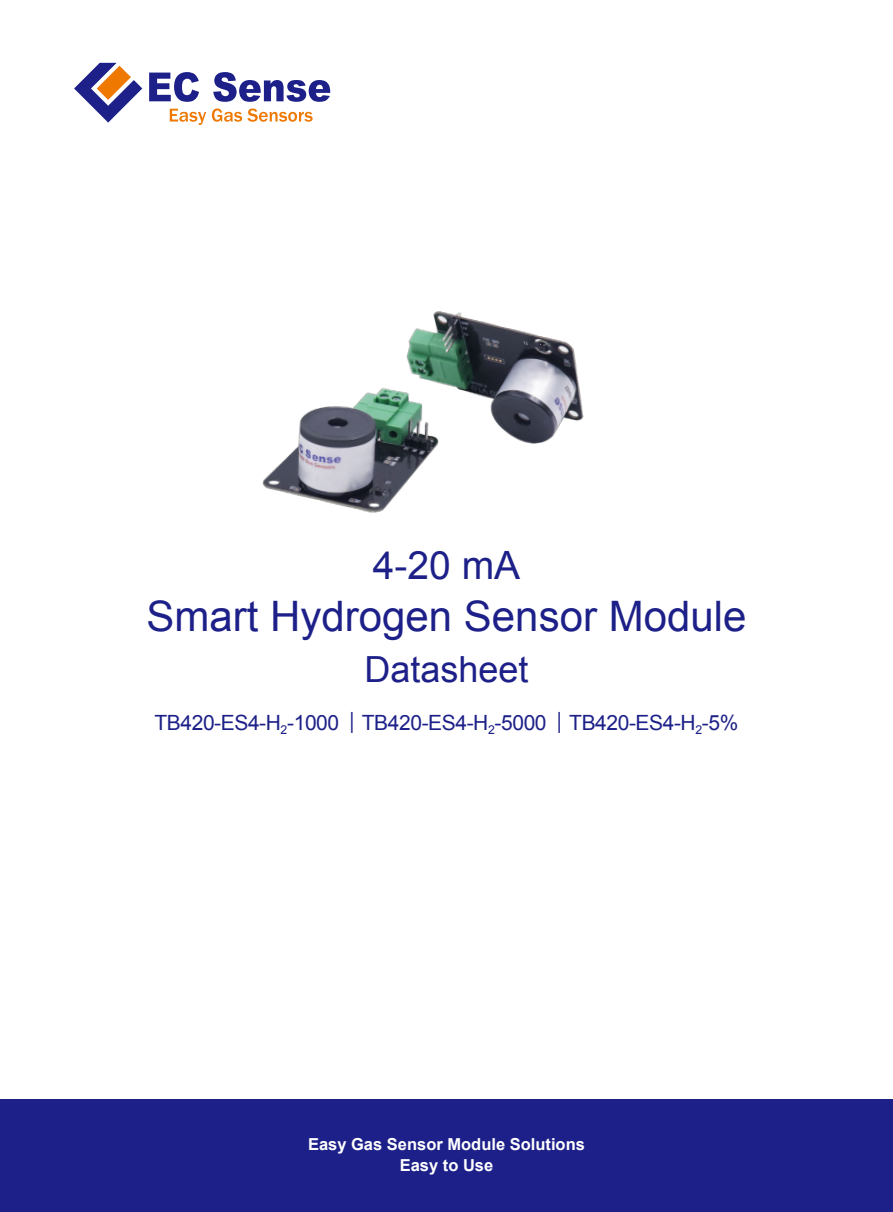
<style>
.page{position:relative;width:893px;height:1212px;background:#fff}
.page>*{position:absolute;margin:0;border:0;box-sizing:border-box;transform-origin:0 0}
.t1{font:42px "Arial";color:#1d2088}
.t2{font:39px "Arial";color:#1d2088}
.t3{font:36px "Arial";color:#1d2088}
.t4{font:21px "Arial";letter-spacing:-.02em;color:#1d2088}
.t5{font:700 16.5px/21px "Arial";color:#fff;text-align:center}
.s1{font-family:"Ping Fang SC"}
</style>
<div class="page">
<svg style="left:149px;top:72px;width:50px;height:30px"></svg>
<svg style="left:213px;top:72px;width:117px;height:30px"></svg>
<svg style="left:74px;top:63px;width:68px;height:60px"></svg>
<svg style="left:170px;top:109px;width:36px;height:16px"></svg>
<svg style="left:212px;top:108px;width:101px;height:14px"></svg>
<div style="left:0;top:1099px;width:893px;height:113px;background:#1d2088"></div>
<img style="left:262px;top:311px;width:322px;height:202px">
<h2 class="t2" style="left:373px;top:540px;width:149px">4-20 mA</h2>
<h1 class="t1" style="left:146px;top:588px;width:601px">Smart Hydrogen Sensor Module</h1>
<h3 class="t3" style="left:364px;top:646px;width:166px">Datasheet</h3>
<p class="t4" style="left:155px;top:709px;width:585px">TB420-ES4-H<sub>2</sub>-1000<span class="s1">｜</span>TB420-ES4-H<sub>2</sub>-5000<span class="s1">｜</span>TB420-ES4-H<sub>2</sub>-5%</p>
<p class="t5" style="left:308px;top:1135px;width:278px">Easy Gas Sensor Module Solutions<br>Easy to Use</p>
</div>
